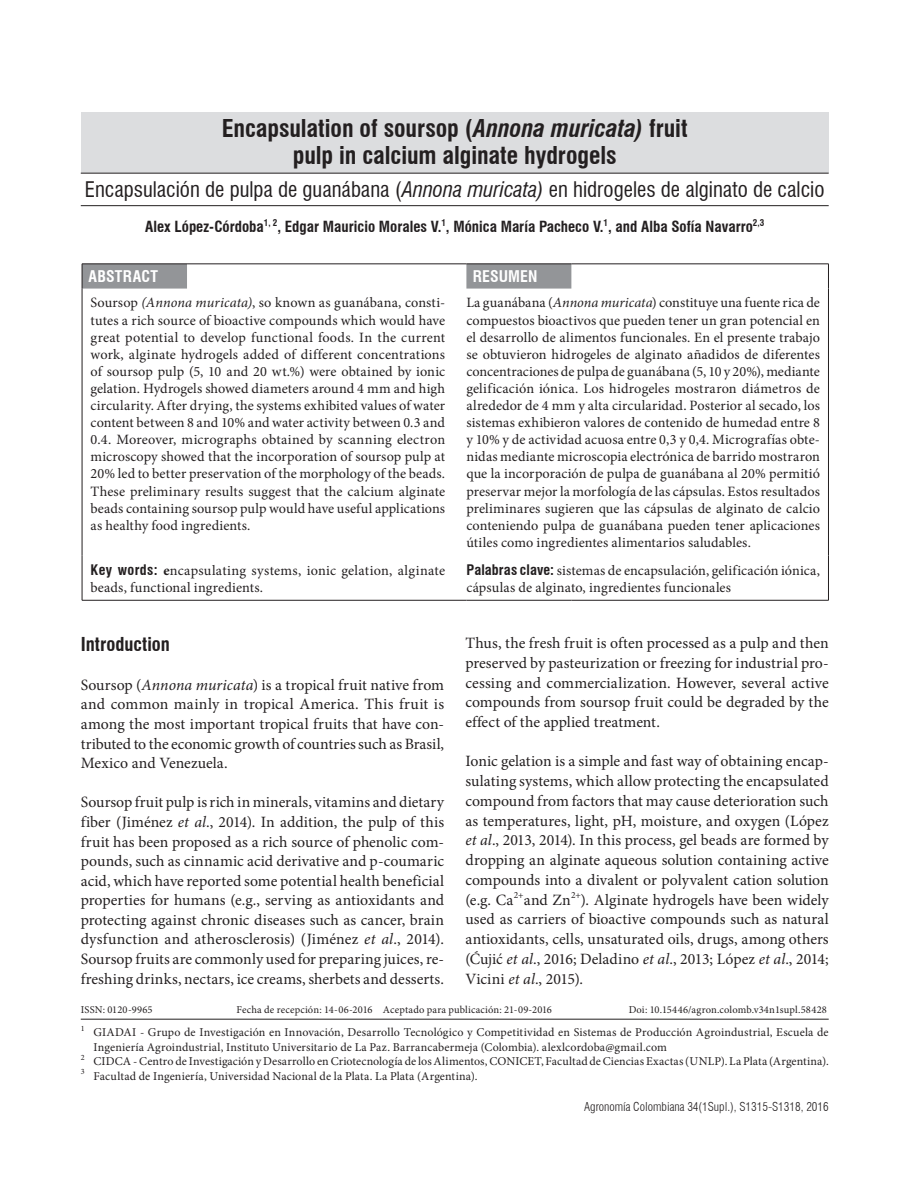
<style>
.page{position:relative;width:918px;height:1188px;background:#fff}
.page>*{position:absolute;margin:0;border:0;box-sizing:border-box;transform-origin:0 0}
.t1{font:700 condensed 24px/27px "Swiss 721 BT";letter-spacing:-.005em;color:#231f20;text-align:center}
.t2{font:condensed 21px "Swiss 721 BT";color:#231f20}
.t3{font:700 condensed 18.75px "Swiss 721 BT";color:#231f20}
.t4{font:15.75px/19.8px "Minion Pro";color:#231f20;text-align:justify}
.t5{font:700 condensed 15.75px "Swiss 721 BT";letter-spacing:.01em;color:#fff}
.t6{font:700 condensed 15px "Swiss 721 BT";color:#231f20}
.t7{font:14.25px/17.1px "Minion Pro";letter-spacing:.01em;color:#231f20;text-align:justify}
.t8{font:12px "Minion Pro";letter-spacing:.01em;color:#231f20}
.t9{font:300 condensed 12px "Swiss 721 BT";color:#231f20}
.t10{font:10.5px "Minion Pro";letter-spacing:.015em;color:#231f20}
.s1{font-style:italic}
.s2{font-family:"Swiss 721 BT";font-weight:700;font-stretch:condensed}
.s3{font-weight:700}
</style>
<div class="page">
<div style="left:81px;top:112px;width:748px;height:61px;background:#dcdddf"></div>
<hr style="left:81px;top:1019px;width:748px;height:1px;background:#231f20">
<hr style="left:81px;top:173px;width:748px;height:1px;background:#231f20">
<hr style="left:81px;top:205px;width:748px;height:1px;background:#231f20">
<hr style="left:828px;top:289px;width:1px;height:266px;background:#231f20">
<hr style="left:828px;top:555px;width:1px;height:45px;background:#231f20">
<svg style="left:82px;top:264px;width:489px;height:25px"></svg>
<hr style="left:187px;top:264px;width:279px;height:1px;background:#231f20">
<hr style="left:466px;top:264px;width:105px;height:1px;background:#231f20">
<hr style="left:571px;top:264px;width:258px;height:1px;background:#231f20">
<svg style="left:828px;top:264px;width:1px;height:25px"></svg>
<hr style="left:82px;top:289px;width:1px;height:266px;background:#231f20">
<hr style="left:82px;top:555px;width:1px;height:45px;background:#231f20">
<hr style="left:82px;top:600px;width:105px;height:1px;background:#231f20">
<hr style="left:187px;top:600px;width:279px;height:1px;background:#231f20">
<hr style="left:466px;top:600px;width:105px;height:1px;background:#231f20">
<hr style="left:571px;top:600px;width:258px;height:1px;background:#231f20">
<h1 class="t1" style="left:222px;top:115px;width:468px">Encapsulation of soursop (<span class="s1">Annona muricata)</span> fruit pulp in calcium alginate hydrogels</h1>
<h2 class="t2" style="left:85px;top:177px;width:741px">Encapsulación de pulpa de guanábana (<span class="s1">Annona muricata)</span> en hidrogeles de alginato de calcio</h2>
<p class="t6" style="left:145px;top:217px;width:620px">Alex López-Córdoba<sup>1,</sup> <sup>2</sup>, Edgar Mauricio Morales V.<sup>1</sup>, Mónica María Pacheco V.<sup>1</sup>, and Alba Sofía Navarro<sup>2,3</sup></p>
<p class="t5" style="left:88px;top:267px;width:71px">ABSTRACT</p>
<p class="t5" style="left:473px;top:267px;width:66px">RESUMEN</p>
<p class="t7" style="left:91px;top:294px;width:356px">Soursop <span class="s1">(Annona muricata)</span>, so known as guanábana, consti&shy;tutes a rich source of bioactive compounds which would have great potential to develop functional foods. In the current work, alginate hydrogels added of different concentrations of soursop pulp (5, 10 and 20 wt.%) were obtained by ionic gelation. Hydrogels showed diameters around 4 mm and high circularity. After drying, the systems exhibited values of water content between 8 and 10% and water activity between 0.3 and 0.4. Moreover, micrographs obtained by scanning electron microscopy showed that the incorporation of soursop pulp at 20% led to better preservation of the morphology of the beads.<br>These preliminary results suggest that the calcium alginate beads containing soursop pulp would have useful applications as healthy food ingredients.</p>
<p class="t7" style="left:466px;top:294px;width:355px">La guanábana (<span class="s1">Annona muricata</span>) constituye una fuente rica de compuestos bioactivos que pueden tener un gran potencial en el desarrollo de alimentos funcionales. En el presente trabajo se obtuvieron hidrogeles de alginato añadidos de diferentes concentraciones de pulpa de guanábana (5, 10 y 20%), mediante gelificación iónica. Los hidrogeles mostraron diámetros de alrededor de 4 mm y alta circularidad. Posterior al secado, los sistemas exhibieron valores de contenido de humedad entre 8 y 10% y de actividad acuosa entre 0,3 y 0,4. Micrografías obte&shy;nidas mediante microscopia electrónica de barrido mostraron que la incorporación de pulpa de guanábana al 20% permitió preservar mejor la morfología de las cápsulas. Estos resultados preliminares sugieren que las cápsulas de alginato de calcio conteniendo pulpa de guanábana pueden tener aplicaciones útiles como ingredientes alimentarios saludables.</p>
<p class="t7" style="left:91px;top:562px;width:356px"><span class="s2">Key words:</span> <span class="s3">e</span>ncapsulating systems, ionic gelation, alginate beads, functional ingredients.</p>
<p class="t7" style="left:466px;top:562px;width:355px"><span class="s2">Palabras clave:</span> sistemas de encapsulación, gelificación iónica, cápsulas de alginato, ingredientes funcionales</p>
<h3 class="t3" style="left:81px;top:633px;width:91px">Introduction</h3>
<p class="t4" style="left:81px;top:675px;width:365px">Soursop (<span class="s1">Annona muricata</span>) is a tropical fruit native from and common mainly in tropical America. This fruit is among the most important tropical fruits that have con&shy;tributed to the economic growth of countries such as Brasil, Mexico and Venezuela.</p>
<p class="t4" style="left:81px;top:793px;width:365px">Soursop fruit pulp is rich in minerals, vitamins and dietary fiber (Jiménez <span class="s1">et al</span>., 2014). In addition, the pulp of this fruit has been proposed as a rich source of phenolic com&shy;pounds, such as cinnamic acid derivative and p-coumaric acid, which have reported some potential health beneficial properties for humans (e.g., serving as antioxidants and protecting against chronic diseases such as cancer, brain dysfunction and atherosclerosis) (Jiménez <span class="s1">et al</span>., 2014).<br>Soursop fruits are commonly used for preparing juices, re&shy;freshing drinks, nectars, ice creams, sherbets and desserts.</p>
<p class="t4" style="left:465px;top:633px;width:365px">Thus, the fresh fruit is often processed as a pulp and then preserved by pasteurization or freezing for industrial pro&shy;cessing and commercialization. However, several active compounds from soursop fruit could be degraded by the effect of the applied treatment.</p>
<p class="t4" style="left:465px;top:751px;width:365px">Ionic gelation is a simple and fast way of obtaining encap&shy;sulating systems, which allow protecting the encapsulated compound from factors that may cause deterioration such as temperatures, light, pH, moisture, and oxygen (López <span class="s1">et al</span>., 2013, 2014). In this process, gel beads are formed by dropping an alginate aqueous solution containing active compounds into a divalent or polyvalent cation solution (e.g. Ca<sup>2+</sup>and Zn<sup>2+</sup>). Alginate hydrogels have been widely used as carriers of bioactive compounds such as natural antioxidants, cells, unsaturated oils, drugs, among others (Ćujić <span class="s1">et al</span>., 2016; Deladino <span class="s1">et al</span>., 2013; López <span class="s1">et al</span>., 2014; Vicini <span class="s1">et al</span>., 2015).</p>
<p class="t10" style="left:81px;top:1003px;width:73px">ISSN: 0120-9965</p>
<p class="t10" style="left:237px;top:1003px;width:317px">Fecha de recepción: 14-06-2016 Aceptado para publicación: 21-09-2016</p>
<p class="t10" style="left:629px;top:1003px;width:200px">Doi: 10.15446/agron.colomb.v34n1supl.58428</p>
<p class="t8" style="left:81px;top:1025px;width:749px"><sup>1</sup> GIADAI - Grupo de Investigación en Innovación, Desarrollo Tecnológico y Competitividad en Sistemas de Producción Agroindustrial, Escuela de</p>
<p class="t8" style="left:94px;top:1039px;width:575px">Ingeniería Agroindustrial, Instituto Universitario de La Paz. Barrancabermeja (Colombia). alexlcordoba@gmail.com</p>
<p class="t8" style="left:81px;top:1053px;width:749px"><sup>2</sup> CIDCA - Centro de Investigación y Desarrollo en Criotecnología de los Alimentos, CONICET, Facultad de Ciencias Exactas (UNLP). La Plata (Argentina).</p>
<p class="t8" style="left:81px;top:1068px;width:398px"><sup>3</sup> Facultad de Ingeniería, Universidad Nacional de la Plata. La Plata (Argentina).</p>
<p class="t9" style="left:584px;top:1100px;width:246px">Agronomía Colombiana 34(1Supl.), S1315-S1318, 2016</p>
</div>
